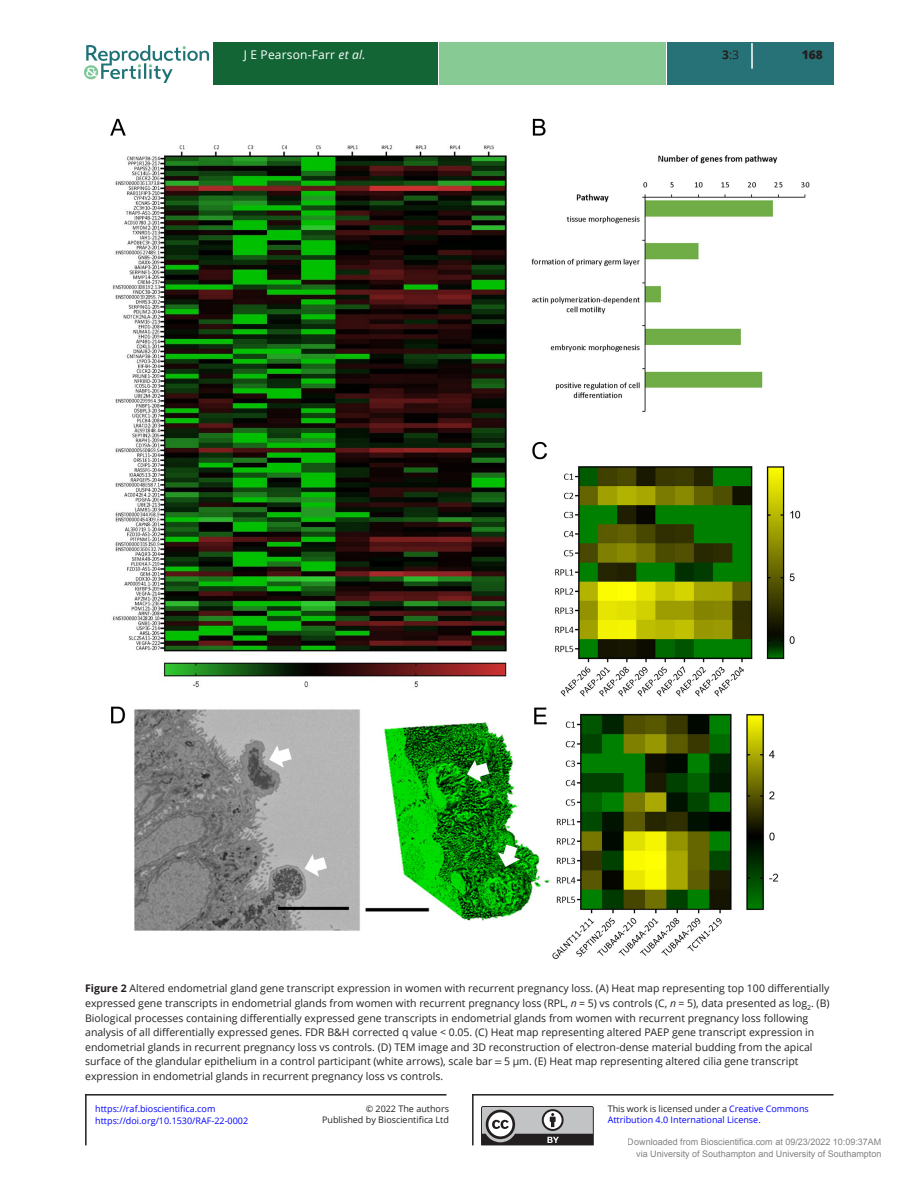
<style>
.page{position:relative;width:919px;height:1187px;background:#fff}
.page>*{position:absolute;margin:0;border:0;box-sizing:border-box;transform-origin:0 0}
.t1{font:12px "Open Sans";letter-spacing:.015em;color:#fff}
.t2{font:12px "Open Sans";color:#231f20}
.t3{font:800 12px "Open Sans";color:#231f20}
.t4{font:10.5px/14.7px "Open Sans";color:#231f20}
.t5{font:9px/12px "Arial";color:rgb(0 0 0/.5);text-align:right}
.t6{font:9px "Open Sans";color:#00f}
.t7{font:9px/11.2px "Open Sans";color:#231f20;text-align:right}
.s1{font-style:italic}
.s2{font-weight:700}
.s3{font-family:"STIX Two Text"}
.s4{color:#00f}
</style>
<div class="page">
<div style="left:213px;top:43px;width:224px;height:42px;background:#136535"></div>
<div style="left:667px;top:43px;width:166px;height:42px;background:#277277"></div>
<div style="left:439px;top:43px;width:226px;height:42px;background:#87ca94"></div>
<img style="left:85px;top:45px;width:123px;height:38px">
<svg style="left:751px;top:43px;width:1px;height:26px"></svg>
<img style="left:110px;top:118px;width:700px;height:841px">
<svg style="left:481px;top:1106px;width:112px;height:39px;background:#8d8c8e"></svg>
<hr style="left:85px;top:1093px;width:361px;height:2px;background:#231f20">
<hr style="left:85px;top:1093px;width:2px;height:52px;background:#231f20">
<hr style="left:472px;top:1093px;width:361px;height:2px;background:#231f20">
<hr style="left:472px;top:1093px;width:1px;height:52px;background:#231f20">
<p class="t1" style="left:244px;top:47px;width:123px">J E Pearson-Farr <span class="s1">et al.</span></p>
<p class="t2" style="left:722px;top:47px;width:18px"><span class="s2">3</span>:3</p>
<p class="t3" style="left:801px;top:46px;width:23px">168</p>
<p class="t4" style="left:85px;top:980px;width:746px"><span class="s2">Figure 2</span> Altered endometrial gland gene transcript expression in women with recurrent pregnancy loss. (A) Heat map representing top 100 differentially expressed gene transcripts in endometrial glands from women with recurrent pregnancy loss (RPL, <span class="s1">n</span> = 5) vs controls (C, <span class="s1">n</span> = 5), data presented as log<sub>2</sub>. (B)<br>Biological processes containing differentially expressed gene transcripts in endometrial glands from women with recurrent pregnancy loss following analysis of all differentially expressed genes. FDR B&amp;H corrected q value &lt; 0.05. (C) Heat map representing altered PAEP gene transcript expression in endometrial glands in recurrent pregnancy loss vs controls. (D) TEM image and 3D reconstruction of electron-dense material budding from the apical surface of the glandular epithelium in a control participant (white arrows), scale bar <span class="s3">=</span> 5 µm. (E) Heat map representing altered cilia gene transcript expression in endometrial glands in recurrent pregnancy loss vs controls.</p>
<p class="t7" style="left:607px;top:1102px;width:202px">This work is licensed under a <span class="s4">Creative Commons</span></p>
<p class="t6" style="left:95px;top:1114px;width:154px">https://doi.org/10.1530/RAF-22-0002</p>
<p class="t6" style="left:607px;top:1113px;width:154px">Attribution 4.0 International License.</p>
<p class="t6" style="left:95px;top:1102px;width:122px">https://raf.bioscientifica.com</p>
<p class="t7" style="left:322px;top:1102px;width:128px">© 2022 The authors<br>Published by Bioscientifica Ltd</p>
<p class="t5" style="left:627px;top:1135px;width:255px">Downloaded from Bioscientifica.com at 09/23/2022 10:09:37AM via University of Southampton and University of Southampton</p>
</div>
